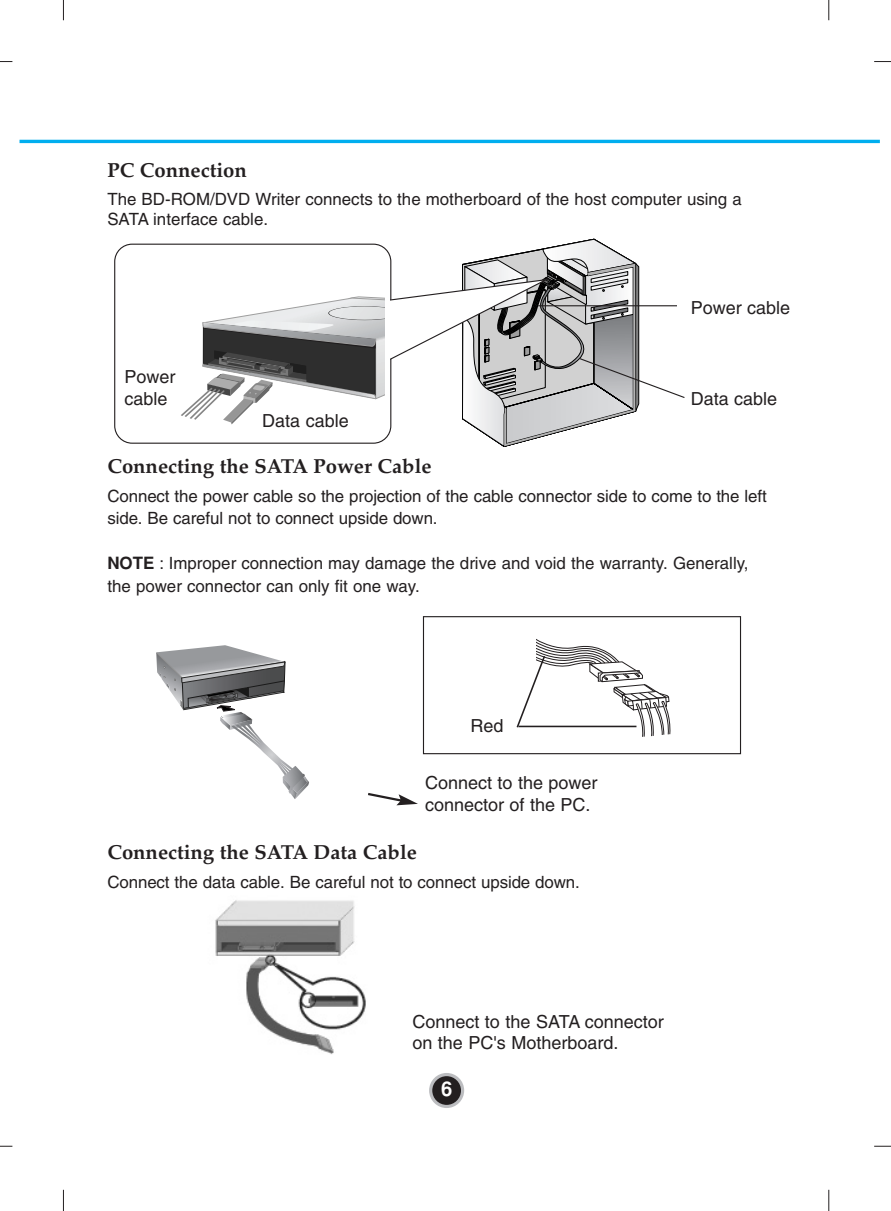
<style>
.page{position:relative;width:891px;height:1211px;background:#fff}
.page>*{position:absolute;margin:0;border:0;box-sizing:border-box;transform-origin:0 0}
.t1{font:700 20.25px "Palatino";color:#231f20}
.t2{font:700 20.25px "Helvetica";color:#fff}
.t3{font:18px/21.6px "Helvetica";color:#231f20}
.t4{font:16.88px/22.5px "Helvetica";color:#231f20}
.s1{font-weight:700}
</style>
<div class="page">
<svg style="left:63px;top:0;width:1px;height:20px"></svg>
<svg style="left:828px;top:0;width:1px;height:20px"></svg>
<svg style="left:63px;top:1189px;width:1px;height:21px"></svg>
<svg style="left:828px;top:1189px;width:1px;height:21px"></svg>
<svg style="left:0;top:61px;width:12px;height:1px"></svg>
<svg style="left:0;top:1145px;width:12px;height:1px"></svg>
<svg style="left:874px;top:61px;width:17px;height:1px"></svg>
<svg style="left:874px;top:1145px;width:17px;height:1px"></svg>
<svg style="left:429px;top:1073px;width:35px;height:35px"></svg>
<div style="left:432px;top:1076px;width:29px;height:28px;background:#231f20;border-radius:50%"></div>
<hr style="left:20px;top:140px;width:860px;height:3px;background:#00aeef">
<svg style="left:181px;top:238px;width:504px;height:209px"></svg>
<img style="left:215px;top:900px;width:151px;height:154px">
<svg style="left:156px;top:645px;width:153px;height:154px"></svg>
<svg style="left:368px;top:793px;width:50px;height:12px"></svg>
<div style="left:423px;top:616px;width:318px;height:138px;border:1px solid #231f20"></div>
<svg style="left:516px;top:639px;width:155px;height:98px"></svg>
<hr style="left:519px;top:725px;width:117px;height:2px;background:#231f20">
<p class="t1" style="left:107px;top:162px;width:141px">PC Connection</p>
<p class="t4" style="left:107px;top:191px;width:636px;line-height:20.2px">The BD-ROM/DVD Writer connects to the motherboard of the host computer using a<br>SATA interface cable.</p>
<p class="t3" style="left:124px;top:368px;width:53px">Power cable</p>
<p class="t3" style="left:262px;top:412px;width:88px">Data cable</p>
<p class="t3" style="left:691px;top:299px;width:101px">Power cable</p>
<p class="t3" style="left:691px;top:390px;width:88px">Data cable</p>
<p class="t1" style="left:107px;top:458px;width:326px">Connecting the SATA Power Cable</p>
<p class="t4" style="left:107px;top:486px;width:661px">Connect the power cable so the projection of the cable connector side to come to the left side. Be careful not to connect upside down.</p>
<p class="t4" style="left:107px;top:554px;width:643px"><span class="s1">NOTE</span> : Improper connection may damage the drive and void the warranty. Generally, the power connector can only fit one way.</p>
<p class="t3" style="left:471px;top:716px;width:35px">Red</p>
<p class="t3" style="left:425px;top:774px;width:174px">Connect to the power connector of the PC.</p>
<p class="t1" style="left:107px;top:844px;width:311px">Connecting the SATA Data Cable</p>
<p class="t4" style="left:107px;top:872px;width:474px">Connect the data cable. Be careful not to connect upside down.</p>
<p class="t3" style="left:412px;top:1012px;width:253px">Connect to the SATA connector on the PC's Motherboard.</p>
<p class="t2" style="left:441px;top:1081px;width:13px">6</p>
</div>
